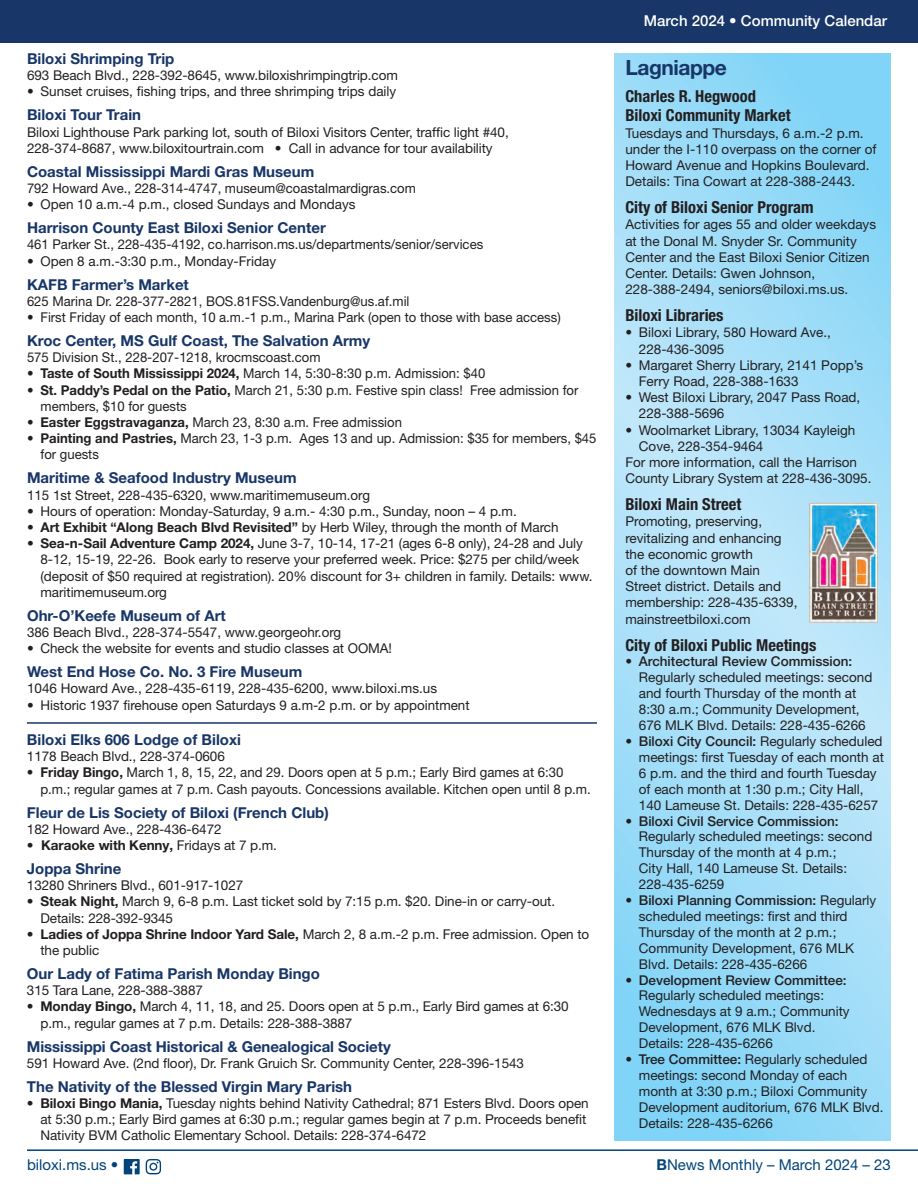
<style>
.page{position:relative;width:918px;height:1188px;background:#fff}
.page>*{position:absolute;margin:0;border:0;box-sizing:border-box;transform-origin:0 0}
.t1{font:700 21px "Helvetica Neue LT Pro";letter-spacing:-.02em;color:#183667}
.t2{font:700 condensed 16.5px/19.5px "Helvetica Neue LT Pro";color:#231f20}
.t3{font:700 15px "Helvetica Neue LT Pro";color:#183667}
.t4{font:15px "Helvetica Neue LT Pro";color:#00447b}
.t5{font:500 15px "Helvetica Neue LT Pro";color:#fff}
.t6{font:13.5px/16.2px "Helvetica Neue LT Pro";color:#231f20}
.t7{font:700 13.5px "Helvetica Neue LT Pro";letter-spacing:-.005em;color:#231f20}
.t8{font:500 13.5px "Helvetica Neue LT Pro";color:#231f20}
.s1{font-weight:700}
.s2{font-weight:400}
.s3{font-weight:500}
</style>
<div class="page">
<hr style="left:27px;top:1149px;width:891px;height:2px;background:#00447b">
<svg style="left:146px;top:1159px;width:15px;height:15px"></svg>
<svg style="left:124px;top:1159px;width:16px;height:15px"></svg>
<div style="left:0;top:0;width:918px;height:42px;background:#183667"></div>
<svg style="left:615px;top:53px;width:275px;height:1087px;background:#a1ddf8"></svg>
<img style="left:801px;top:498px;width:88px;height:126px">
<hr style="left:27px;top:722px;width:570px;height:2px;background:#183667">
<p class="t3" style="left:27px;top:49px;width:149px">Biloxi Shrimping Trip</p>
<p class="t6" style="left:27px;top:67px;width:372px">693 Beach Blvd., 228-392-8645, www.biloxishrimpingtrip.com</p>
<p class="t6" style="left:27px;top:83px;width:371px"><span class="s1">•</span> Sunset cruises, fishing trips, and three shrimping trips daily</p>
<p class="t3" style="left:27px;top:106px;width:116px">Biloxi Tour Train</p>
<p class="t6" style="left:27px;top:123px;width:483px">Biloxi Lighthouse Park parking lot, south of Biloxi Visitors Center, traffic light #40,<br>228-374-8687, www.biloxitourtrain.com • Call in advance for tour availability</p>
<p class="t3" style="left:27px;top:162px;width:289px">Coastal Mississippi Mardi Gras Museum</p>
<p class="t6" style="left:27px;top:180px;width:390px">792 Howard Ave., 228-314-4747, museum@coastalmardigras.com</p>
<p class="t6" style="left:27px;top:196px;width:330px"><span class="s1">•</span> Open 10 a.m.-4 p.m., closed Sundays and Mondays</p>
<p class="t3" style="left:27px;top:219px;width:300px">Harrison County East Biloxi Senior Center</p>
<p class="t6" style="left:27px;top:236px;width:458px">461 Parker St., 228-435-4192, co.harrison.ms.us/departments/senior/services</p>
<p class="t6" style="left:27px;top:252px;width:251px"><span class="s1">•</span> Open 8 a.m.-3:30 p.m., Monday-Friday</p>
<p class="t3" style="left:27px;top:275px;width:163px">KAFB Farmer’s Market</p>
<p class="t6" style="left:27px;top:293px;width:384px">625 Marina Dr. 228-377-2821, BOS.81FSS.Vandenburg@us.af.mil</p>
<p class="t6" style="left:27px;top:309px;width:535px">• First Friday of each month, 10 a.m.-1 p.m., Marina Park (open to those with base access)</p>
<p class="t3" style="left:27px;top:331px;width:345px">Kroc Center, MS Gulf Coast, The Salvation Army</p>
<p class="t6" style="left:27px;top:349px;width:295px">575 Division St., 228-207-1218, krocmscoast.com</p>
<p class="t6" style="left:27px;top:365px;width:460px"><span class="s1">• Taste of South Mississippi 2024,</span> March 14, 5:30-8:30 p.m. Admission: $40</p>
<p class="t6" style="left:41px;top:381px;width:540px;text-indent:-14px"><span class="s1">• St. Paddy’s Pedal on the Patio,</span> March 21, 5:30 p.m. Festive spin class! Free admission for members, $10 for guests</p>
<p class="t6" style="left:27px;top:414px;width:376px"><span class="s1">• Easter Eggstravaganza,</span> March 23, 8:30 a.m. Free admission</p>
<p class="t6" style="left:41px;top:430px;width:558px;text-indent:-14px"><span class="s1">• Painting and Pastries,</span> March 23, 1-3 p.m. Ages 13 and up. Admission: $35 for members, $45 for guests</p>
<p class="t3" style="left:27px;top:469px;width:271px">Maritime &amp; Seafood Industry Museum</p>
<p class="t6" style="left:27px;top:486px;width:345px">115 1st Street, 228-435-6320, www.maritimemuseum.org</p>
<p class="t6" style="left:27px;top:503px;width:491px">• Hours of operation: Monday-Saturday, 9 a.m.- 4:30 p.m., Sunday, noon – 4 p.m.</p>
<p class="t7" style="left:27px;top:519px;width:533px">• Art Exhibit “Along Beach Blvd Revisited” <span class="s2">by Herb Wiley, through the month of March</span></p>
<p class="t6" style="left:40px;top:535px;width:554px;text-indent:-14px"><span class="s1">• Sea-n-Sail Adventure Camp 2024,</span> June 3-7, 10-14, 17-21 (ages 6-8 only), 24-28 and July 8-12, 15-19, 22-26. Book early to reserve your preferred week. Price: $275 per child/week (deposit of $50 required at registration). 20% discount for 3+ children in family. Details: www. maritimemuseum.org</p>
<p class="t3" style="left:27px;top:606px;width:200px">Ohr-O’Keefe Museum of Art</p>
<p class="t6" style="left:27px;top:624px;width:316px">386 Beach Blvd., 228-374-5547, www.georgeohr.org</p>
<p class="t6" style="left:27px;top:640px;width:367px">• Check the website for events and studio classes at OOMA!</p>
<p class="t3" style="left:27px;top:663px;width:277px">West End Hose Co. No. 3 Fire Museum</p>
<p class="t6" style="left:27px;top:680px;width:412px">1046 Howard Ave., 228-435-6119, 228-435-6200, www.biloxi.ms.us</p>
<p class="t6" style="left:27px;top:696px;width:444px">• Historic 1937 firehouse open Saturdays 9 a.m-2 p.m. or by appointment</p>
<p class="t3" style="left:27px;top:730px;width:216px">Biloxi Elks 606 Lodge of Biloxi</p>
<p class="t6" style="left:27px;top:748px;width:199px">1178 Beach Blvd., 228-374-0606</p>
<p class="t6" style="left:40px;top:764px;width:552px;text-indent:-13px"><span class="s1">• Friday Bingo,</span> March 1, 8, 15, 22, and 29. Doors open at 5 p.m.; Early Bird games at 6:30 p.m.; regular games at 7 p.m. Cash payouts. Concessions available. Kitchen open until 8 p.m.</p>
<p class="t3" style="left:27px;top:803px;width:303px">Fleur de Lis Society of Biloxi (French Club)</p>
<p class="t6" style="left:27px;top:821px;width:196px">182 Howard Ave., 228-436-6472</p>
<p class="t7" style="left:27px;top:837px;width:252px">• Karaoke with Kenny, <span class="s2">Fridays at 7 p.m.</span></p>
<p class="t3" style="left:27px;top:859px;width:96px">Joppa Shrine</p>
<p class="t6" style="left:27px;top:877px;width:218px">13280 Shriners Blvd., 601-917-1027</p>
<p class="t6" style="left:40px;top:893px;width:516px;text-indent:-14px"><span class="s1">• Steak Night,</span> March 9, 6-8 p.m. Last ticket sold by 7:15 p.m. $20. Dine-in or carry-out.<br>Details: 228-392-9345</p>
<p class="t6" style="left:40px;top:926px;width:550px;text-indent:-14px"><span class="s1">• Ladies of Joppa Shrine Indoor Yard Sale,</span> March 2, 8 a.m.-2 p.m. Free admission. Open to the public</p>
<p class="t3" style="left:27px;top:964px;width:295px">Our Lady of Fatima Parish Monday Bingo</p>
<p class="t6" style="left:27px;top:982px;width:178px">315 Tara Lane, 228-388-3887</p>
<p class="t6" style="left:40px;top:998px;width:530px;text-indent:-14px"><span class="s1">• Monday Bingo,</span> March 4, 11, 18, and 25. Doors open at 5 p.m., Early Bird games at 6:30 p.m., regular games at 7 p.m. Details: 228-388-3887</p>
<p class="t3" style="left:27px;top:1037px;width:365px">Mississippi Coast Historical &amp; Genealogical Society</p>
<p class="t6" style="left:27px;top:1055px;width:499px">591 Howard Ave. (2nd floor), Dr. Frank Gruich Sr. Community Center, 228-396-1543</p>
<p class="t3" style="left:27px;top:1077px;width:327px">The Nativity of the Blessed Virgin Mary Parish</p>
<p class="t6" style="left:40px;top:1095px;width:550px;text-indent:-14px"><span class="s1">• Biloxi Bingo Mania,</span> Tuesday nights behind Nativity Cathedral; 871 Esters Blvd. Doors open at 5:30 p.m.; Early Bird games at 6:30 p.m.; regular games begin at 7 p.m. Proceeds benefit<br>Nativity BVM Catholic Elementary School. Details: 228-374-6472</p>
<p class="t5" style="left:644px;top:11px;width:245px">March 2024 • Community Calendar</p>
<h1 class="t1" style="left:625px;top:55px;width:103px">Lagniappe</h1>
<p class="t2" style="left:625px;top:86px;width:167px">Charles R. Hegwood<br>Biloxi Community Market</p>
<p class="t6" style="left:625px;top:124px;width:253px">Tuesdays and Thursdays, 6 a.m.-2 p.m. under the I-110 overpass on the corner of Howard Avenue and Hopkins Boulevard.<br>Details: Tina Cowart at 228-388-2443.</p>
<p class="t2" style="left:625px;top:198px;width:190px">City of Biloxi Senior Program</p>
<p class="t6" style="left:625px;top:216px;width:252px">Activities for ages 55 and older weekdays at the Donal M. Snyder Sr. Community Center and the East Biloxi Senior Citizen Center. Details: Gwen Johnson, 228-388-2494, seniors@biloxi.ms.us.</p>
<p class="t2" style="left:625px;top:306px;width:100px">Biloxi Libraries</p>
<p class="t6" style="left:639px;top:324px;width:194px;text-indent:-14px">• Biloxi Library, 580 Howard Ave.,<br>228-436-3095</p>
<p class="t6" style="left:639px;top:357px;width:226px;text-indent:-14px">• Margaret Sherry Library, 2141 Popp’s<br>Ferry Road, 228-388-1633</p>
<p class="t6" style="left:639px;top:389px;width:223px;text-indent:-14px">• West Biloxi Library, 2047 Pass Road,<br>228-388-5696</p>
<p class="t6" style="left:625px;top:421px;width:232px">• Woolmarket Library, 13034 Kayleigh</p>
<p class="t6" style="left:639px;top:438px;width:126px">Cove, 228-354-9464</p>
<p class="t6" style="left:625px;top:454px;width:233px">For more information, call the Harrison</p>
<p class="t6" style="left:625px;top:470px;width:248px">County Library System at 228-436-3095.</p>
<p class="t2" style="left:625px;top:495px;width:117px">Biloxi Main Street</p>
<p class="t6" style="left:625px;top:513px;width:174px">Promoting, preserving, revitalizing and enhancing the economic growth<br>of the downtown Main<br>Street district. Details and membership: 228-435-6339, mainstreetbiloxi.com</p>
<p class="t2" style="left:625px;top:635px;width:193px">City of Biloxi Public Meetings</p>
<p class="t8" style="left:625px;top:654px;width:228px">• Architectural Review Commission:</p>
<p class="t6" style="left:639px;top:669px;width:235px">Regularly scheduled meetings: second and fourth Thursday of the month at 8:30 a.m.; Community Development, 676 MLK Blvd. Details: 228-435-6266</p>
<p class="t6" style="left:639px;top:733px;width:247px;text-indent:-14px"><span class="s3">• Biloxi City Council:</span> Regularly scheduled meetings: first Tuesday of each month at 6 p.m. and the third and fourth Tuesday of each month at 1:30 p.m.; City Hall, 140 Lameuse St. Details: 228-435-6257</p>
<p class="t8" style="left:625px;top:813px;width:215px">• Biloxi Civil Service Commission:</p>
<p class="t6" style="left:639px;top:828px;width:235px">Regularly scheduled meetings: second<br>Thursday of the month at 4 p.m.;<br>City Hall, 140 Lameuse St. Details:<br>228-435-6259</p>
<p class="t6" style="left:639px;top:892px;width:239px;text-indent:-14px"><span class="s3">• Biloxi Planning Commission:</span> Regularly scheduled meetings: first and third Thursday of the month at 2 p.m.; Community Development, 676 MLK Blvd. Details: 228-435-6266</p>
<p class="t8" style="left:625px;top:972px;width:223px">• Development Review Committee:</p>
<p class="t6" style="left:639px;top:987px;width:212px">Regularly scheduled meetings:<br>Wednesdays at 9 a.m.; Community<br>Development, 676 MLK Blvd.<br>Details: 228-435-6266</p>
<p class="t6" style="left:639px;top:1051px;width:246px;text-indent:-14px"><span class="s3">• Tree Committee:</span> Regularly scheduled meetings: second Monday of each month at 3:30 p.m.; Biloxi Community Development auditorium, 676 MLK Blvd.<br>Details: 228-435-6266</p>
<p class="t4" style="left:27px;top:1156px;width:93px">biloxi.ms.us •</p>
<p class="t4" style="left:656px;top:1156px;width:236px"><span class="s1">B</span>News Monthly – March 2024 – 23</p>
</div>
